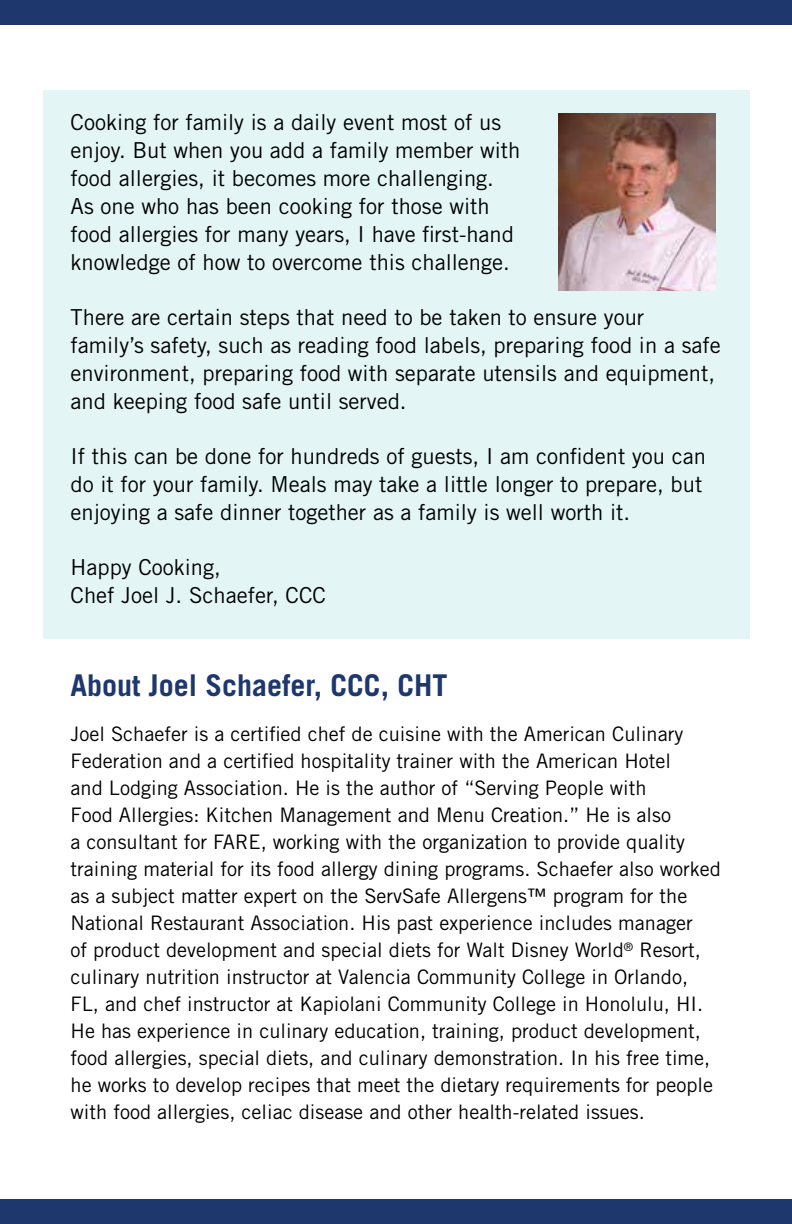
<style>
.page{position:relative;width:792px;height:1224px;background:#fff}
.page>*{position:absolute;margin:0;border:0;box-sizing:border-box;transform-origin:0 0}
.t1{font:700 30px "Trade Gothic LT Std";color:#1e376c}
.t2{font:22px/28px "Trade Gothic LT Std";color:#000}
.t3{font:20px/27px "Trade Gothic LT Std";color:#000}
</style>
<div class="page">
<div style="left:0;top:0;width:792px;height:24px;background:#1e376c"></div>
<div style="left:0;top:1200px;width:792px;height:24px;background:#1e376c"></div>
<div style="left:43px;top:90px;width:706px;height:548px;background:#e4f5f5"></div>
<img style="left:559px;top:114px;width:156px;height:176px">
<p class="t2" style="left:71px;top:108px;width:451px">Cooking for family is a daily event most of us enjoy. But when you add a family member with food allergies, it becomes more challenging.<br>As one who has been cooking for those with food allergies for many years, I have first-hand knowledge of how to overcome this challenge.</p>
<p class="t2" style="left:71px;top:303px;width:652px">There are certain steps that need to be taken to ensure your family’s safety, such as reading food labels, preparing food in a safe environment, preparing food with separate utensils and equipment, and keeping food safe until served.</p>
<p class="t2" style="left:71px;top:442px;width:637px">If this can be done for hundreds of guests, I am confident you can do it for your family. Meals may take a little longer to prepare, but enjoying a safe dinner together as a family is well worth it.</p>
<p class="t2" style="left:71px;top:553px;width:257px">Happy Cooking,<br>Chef Joel J. Schaefer, CCC</p>
<h1 class="t1" style="left:71px;top:667px;width:378px">About Joel Schaefer, CCC, CHT</h1>
<p class="t3" style="left:71px;top:721px;width:652px">Joel Schaefer is a certified chef de cuisine with the American Culinary Federation and a certified hospitality trainer with the American Hotel<br>and Lodging Association. He is the author of “Serving People with<br>Food Allergies: Kitchen Management and Menu Creation.” He is also<br>a consultant for FARE, working with the organization to provide quality training material for its food allergy dining programs. Schaefer also worked as a subject matter expert on the ServSafe Allergens™ program for the National Restaurant Association. His past experience includes manager<br>of product development and special diets for Walt Disney World<sup>®</sup> Resort, culinary nutrition instructor at Valencia Community College in Orlando, FL, and chef instructor at Kapiolani Community College in Honolulu, HI.<br>He has experience in culinary education, training, product development, food allergies, special diets, and culinary demonstration. In his free time, he works to develop recipes that meet the dietary requirements for people with food allergies, celiac disease and other health-related issues.</p>
</div>
